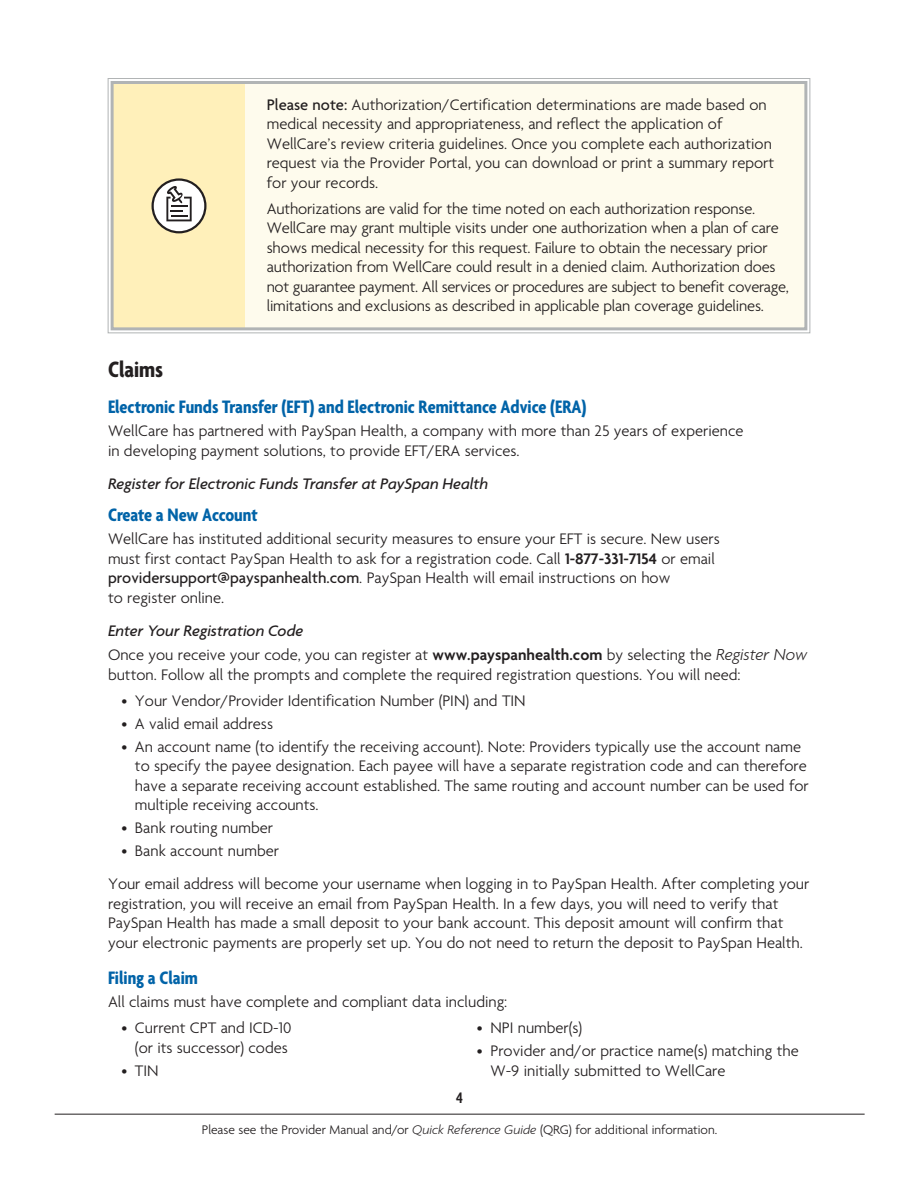
<style>
.page{position:relative;width:918px;height:1188px;background:#fff}
.page>*{position:absolute;margin:0;border:0;box-sizing:border-box;transform-origin:0 0}
.t1{font:700 condensed 24px "Agenda";color:#231f20}
.t2{font:700 condensed 19.5px "Agenda";color:#0163a8}
.t3{font:300 16.5px/19.5px "Agenda";color:#231f20}
.t4{font:italic 500 16.5px "Agenda";color:#231f20}
.t5{font:600 condensed 16.5px "Agenda";color:#231f20}
.t6{font:300 13.5px "Agenda";color:#231f20}
.s1{font-weight:500}
.s2{font-weight:600}
.s3{font-style:italic;font-size:17.25px}
.s4{font-style:italic}
</style>
<div class="page">
<hr style="left:55px;top:1114px;width:810px;height:1px;background:#231f20">
<svg style="left:107px;top:78px;width:704px;height:256px;background:#fcf7e3"></svg>
<div style="left:111px;top:81px;width:696px;height:249px;border:3px solid #b1b4b5"></div>
<div style="left:153px;top:180px;width:52px;height:52px;background:#fff;border-radius:50%"></div>
<div style="left:152px;top:178px;width:55px;height:55px;border:2px solid #231f20;border-radius:50%"></div>
<svg style="left:166px;top:186px;width:26px;height:35px"></svg>
<p class="t3" style="left:267px;top:94px;width:509px"><span class="s1">Please note:</span> Authorization/Certification determinations are made based on medical necessity and appropriateness, and reflect the application of WellCare’s review criteria guidelines. Once you complete each authorization request via the Provider Portal, you can download or print a summary report for your records.</p>
<p class="t3" style="left:267px;top:198px;width:524px">Authorizations are valid for the time noted on each authorization response.<br>WellCare may grant multiple visits under one authorization when a plan of care shows medical necessity for this request. Failure to obtain the necessary prior authorization from WellCare could result in a denied claim. Authorization does not guarantee payment. All services or procedures are subject to benefit coverage, limitations and exclusions as described in applicable plan coverage guidelines.</p>
<h2 class="t1" style="left:108px;top:355px;width:57px">Claims</h2>
<h3 class="t2" style="left:108px;top:395px;width:480px">Electronic Funds Transfer (EFT) and Electronic Remittance Advice (ERA)</h3>
<p class="t3" style="left:108px;top:421px;width:637px">WellCare has partnered with PaySpan Health, a company with more than 25 years of experience in developing payment solutions, to provide EFT/ERA services.</p>
<p class="t4" style="left:108px;top:473px;width:382px">Register for Electronic Funds Transfer at PaySpan Health</p>
<h3 class="t2" style="left:108px;top:504px;width:151px">Create a New Account</h3>
<p class="t3" style="left:108px;top:529px;width:613px">WellCare has instituted additional security measures to ensure your EFT is secure. New users must first contact PaySpan Health to ask for a registration code. Call <span class="s2">1-877-331-7154</span> or email <span class="s1">providersupport@payspanhealth.com</span>. PaySpan Health will email instructions on how<br>to register online.</p>
<p class="t4" style="left:108px;top:621px;width:197px">Enter Your Registration Code</p>
<p class="t3" style="left:108px;top:645px;width:701px">Once you receive your code, you can register at <span class="s2">www.payspanhealth.com</span> by selecting the <span class="s3">Register Now </span>button. Follow all the prompts and complete the required registration questions. You will need:</p>
<p class="t3" style="left:122px;top:691px;width:406px">• Your Vendor/Provider Identification Number (PIN) and TIN</p>
<p class="t3" style="left:122px;top:714px;width:153px">• A valid email address</p>
<p class="t3" style="left:135px;top:737px;width:675px;text-indent:-13px">• An account name (to identify the receiving account). Note: Providers typically use the account name to specify the payee designation. Each payee will have a separate registration code and can therefore have a separate receiving account established. The same routing and account number can be used for multiple receiving accounts.</p>
<p class="t3" style="left:122px;top:818px;width:153px">• Bank routing number</p>
<p class="t3" style="left:122px;top:841px;width:159px">• Bank account number</p>
<p class="t3" style="left:108px;top:874px;width:703px">Your email address will become your username when logging in to PaySpan Health. After completing your registration, you will receive an email from PaySpan Health. In a few days, you will need to verify that PaySpan Health has made a small deposit to your bank account. This deposit amount will confirm that your electronic payments are properly set up. You do not need to return the deposit to PaySpan Health.</p>
<h3 class="t2" style="left:108px;top:966px;width:91px">Filing a Claim</h3>
<p class="t3" style="left:108px;top:992px;width:401px">All claims must have complete and compliant data including:</p>
<p class="t3" style="left:121px;top:1018px;width:171px;text-align:right">• Current CPT and ICD-10 (or its successor) codes</p>
<p class="t3" style="left:121px;top:1060px;width:39px">• TIN</p>
<p class="t5" style="left:456px;top:1088px;width:8px">4</p>
<p class="t3" style="left:477px;top:1018px;width:107px">• NPI number(s)</p>
<p class="t3" style="left:490px;top:1041px;width:310px;text-indent:-13px">• Provider and/or practice name(s) matching the<br>W-9 initially submitted to WellCare</p>
<p class="t6" style="left:202px;top:1122px;width:517px">Please see the Provider Manual and/or <span class="s4">Quick Reference Guide</span> (QRG) for additional information.</p>
</div>
